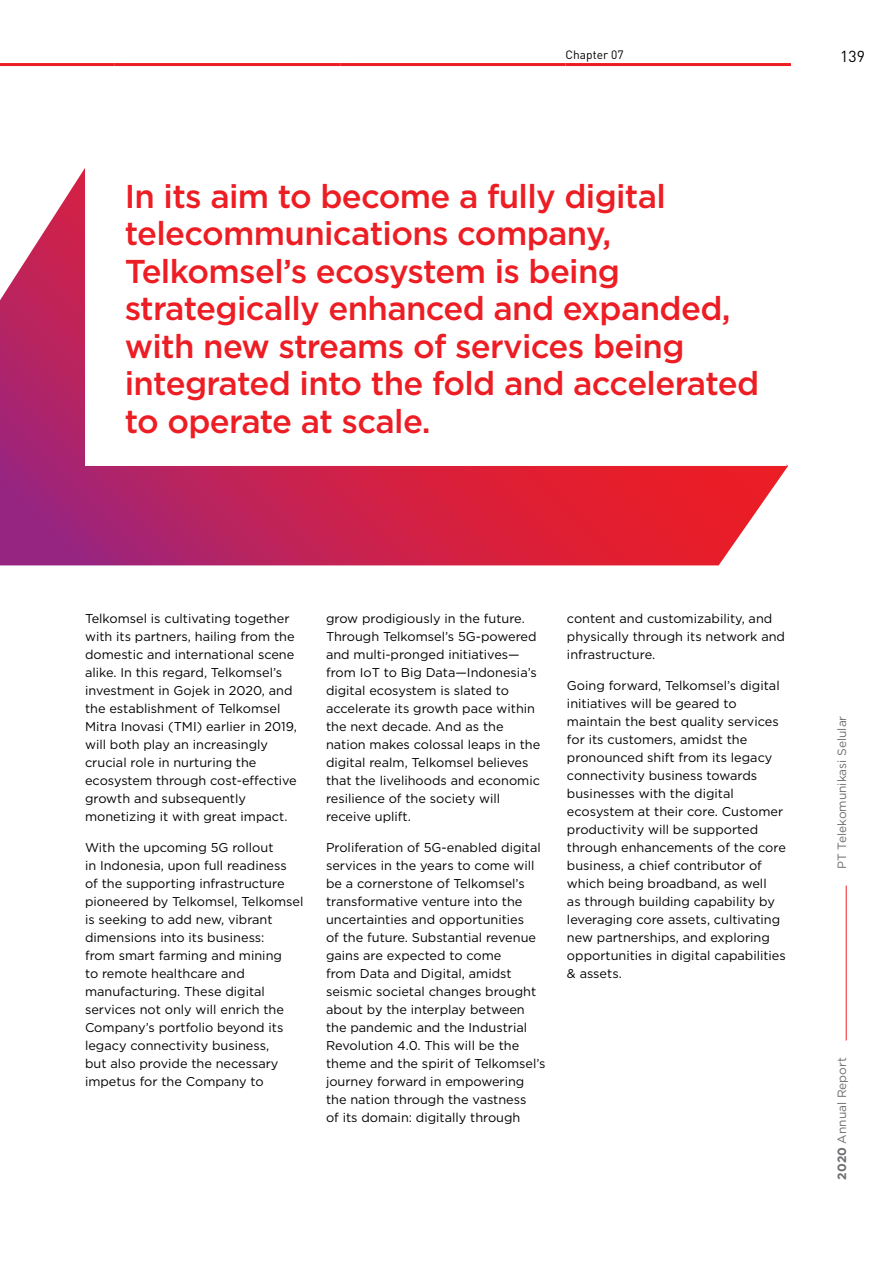
<style>
.page{position:relative;width:893px;height:1263px;background:#fff}
.page>*{position:absolute;margin:0;border:0;box-sizing:border-box;transform-origin:0 0}
.t1{font:500 33px/37.5px "Gotham";letter-spacing:-.02em;color:#ed1d24}
.t2{font:15.75px "DIN Pro";color:#000}
.t3{font:12.75px/18px "Gotham";color:#000}
.t4{font:12px "Gotham";color:#6d6e71}
.t5{font:12px "DIN Pro";color:#000}
.s1{font-weight:700}
</style>
<div class="page">
<svg style="left:0;top:168px;width:788px;height:397px;background:#ca3560"></svg>
<svg style="left:85px;top:168px;width:702px;height:298px"></svg>
<hr style="left:0;top:63px;width:115px;height:3px;background:#ed1d24">
<hr style="left:115px;top:63px;width:225px;height:3px;background:#ed1d24">
<hr style="left:340px;top:63px;width:226px;height:3px;background:#ed1d24">
<hr style="left:566px;top:63px;width:225px;height:3px;background:#ed1d24">
<hr style="left:846px;top:885px;width:1px;height:155px;background:#ed1d24">
<p class="t5" style="left:566px;top:46px;width:60px">Chapter 07</p>
<p class="t2" style="left:840px;top:46px;width:26px">139</p>
<h1 class="t1" style="left:125px;top:177px;width:636px">In its aim to become a fully digital telecommunications company, Telkomsel’s ecosystem is being strategically enhanced and expanded, with new streams of services being integrated into the fold and accelerated to operate at scale.</h1>
<p class="t3" style="left:85px;top:609px;width:213px">Telkomsel is cultivating together with its partners, hailing from the domestic and international scene alike. In this regard, Telkomsel’s investment in Gojek in 2020, and the establishment of Telkomsel<br>Mitra Inovasi (TMI) earlier in 2019, will both play an increasingly crucial role in nurturing the ecosystem through cost-effective growth and subsequently monetizing it with great impact.</p>
<p class="t3" style="left:85px;top:838px;width:220px">With the upcoming 5G rollout<br>in Indonesia, upon full readiness<br>of the supporting infrastructure pioneered by Telkomsel, Telkomsel is seeking to add new, vibrant dimensions into its business:<br>from smart farming and mining<br>to remote healthcare and manufacturing. These digital services not only will enrich the<br>Company’s portfolio beyond its legacy connectivity business,<br>but also provide the necessary impetus for the Company to</p>
<p class="t3" style="left:326px;top:609px;width:216px">grow prodigiously in the future.<br>Through Telkomsel’s 5G-powered and multi-pronged initiatives— from IoT to Big Data—Indonesia’s digital ecosystem is slated to accelerate its growth pace within the next decade. And as the nation makes colossal leaps in the digital realm, Telkomsel believes that the livelihoods and economic resilience of the society will receive uplift.</p>
<p class="t3" style="left:326px;top:838px;width:221px">Proliferation of 5G-enabled digital services in the years to come will be a cornerstone of Telkomsel’s transformative venture into the uncertainties and opportunities<br>of the future. Substantial revenue gains are expected to come<br>from Data and Digital, amidst seismic societal changes brought about by the interplay between the pandemic and the Industrial<br>Revolution 4.0. This will be the theme and the spirit of Telkomsel’s journey forward in empowering the nation through the vastness<br>of its domain: digitally through</p>
<p class="t3" style="left:567px;top:609px;width:220px">content and customizability, and physically through its network and infrastructure.</p>
<p class="t3" style="left:567px;top:676px;width:220px">Going forward, Telkomsel’s digital initiatives will be geared to maintain the best quality services for its customers, amidst the pronounced shift from its legacy connectivity business towards businesses with the digital ecosystem at their core. Customer productivity will be supported through enhancements of the core business, a chief contributor of which being broadband, as well<br>as through building capability by leveraging core assets, cultivating new partnerships, and exploring opportunities in digital capabilities &amp; assets.</p>
<p class="t4" style="left:834px;top:869px;width:155px;rotate:-90deg">PT Telekomunikasi Selular</p>
<p class="t4" style="left:834px;top:1179px;width:124px;rotate:-90deg"><span class="s1">2020</span> Annual Report</p>
</div>
